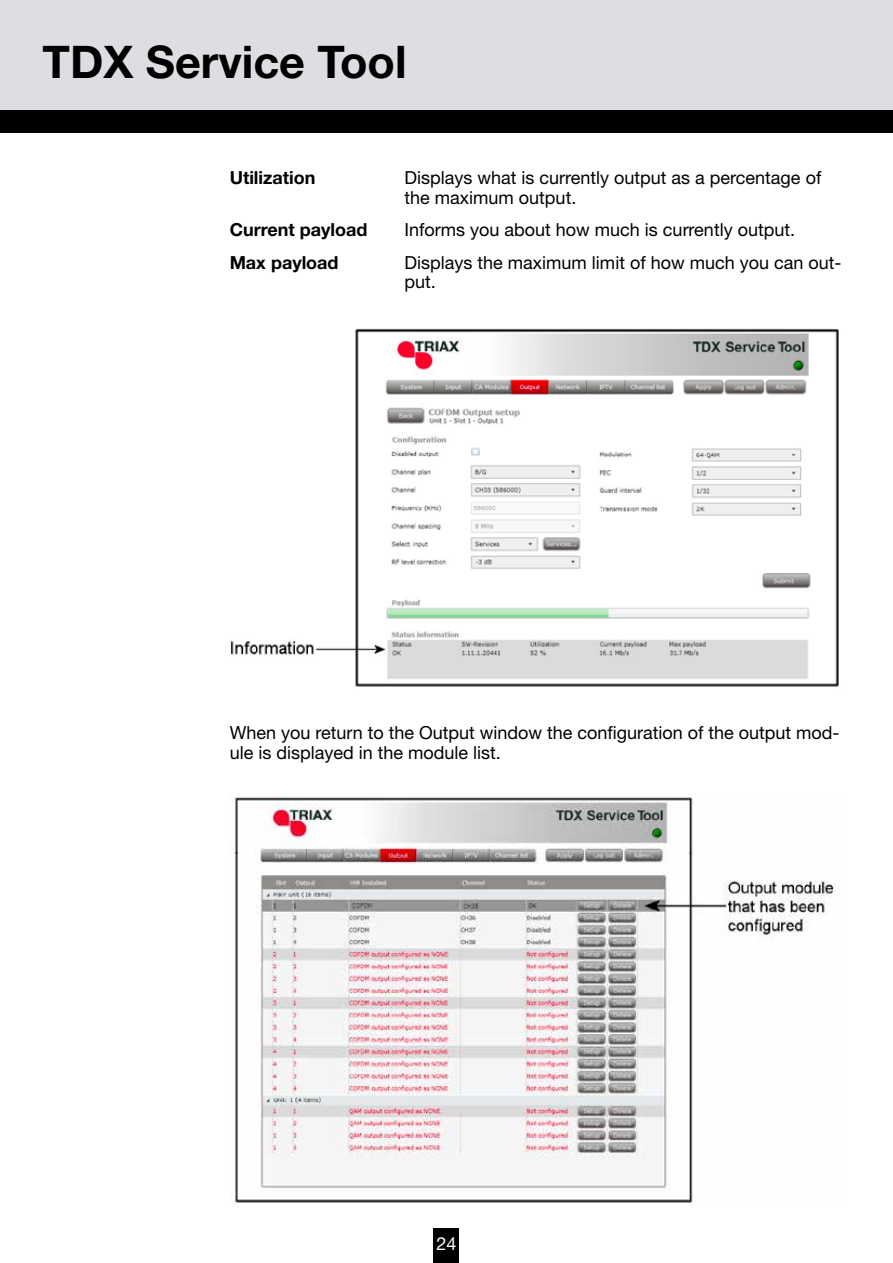
<style>
.page{position:relative;width:893px;height:1263px;background:#fff}
.page>*{position:absolute;margin:0;border:0;box-sizing:border-box;transform-origin:0 0}
.t1{font:700 45px "Helvetica Neue";color:#000}
.t2{font:18px/19.5px "Helvetica Neue";color:#000}
.t3{font:700 18px "Helvetica Neue";color:#000}
.t4{font:18px "Helvetica Neue";color:#fff}
</style>
<div class="page">
<div style="left:434px;top:1228px;width:25px;height:35px;background:#000"></div>
<div style="left:0;top:0;width:893px;height:122px;background:#dcdee1"></div>
<div style="left:0;top:111px;width:893px;height:22px;background:#000"></div>
<img style="left:230px;top:328px;width:609px;height:359px">
<img style="left:231px;top:794px;width:604px;height:410px">
<h1 class="t1" style="left:43px;top:34px;width:366px">TDX Service Tool</h1>
<p class="t3" style="left:230px;top:167px;width:87px">Utilization</p>
<p class="t2" style="left:405px;top:168px;width:418px">Displays what is currently output as a percentage of the maximum output.</p>
<p class="t3" style="left:230px;top:218px;width:139px">Current payload</p>
<p class="t2" style="left:405px;top:219px;width:392px">Informs you about how much is currently output.</p>
<p class="t3" style="left:230px;top:251px;width:110px">Max payload</p>
<p class="t2" style="left:405px;top:253px;width:438px">Displays the maximum limit of how much you can out&shy;put.</p>
<p class="t2" style="left:230px;top:723px;width:611px">When you return to the Output window the configuration of the output mod&shy;ule is displayed in the module list.</p>
<p class="t4" style="left:436px;top:1232px;width:22px">24</p>
</div>
